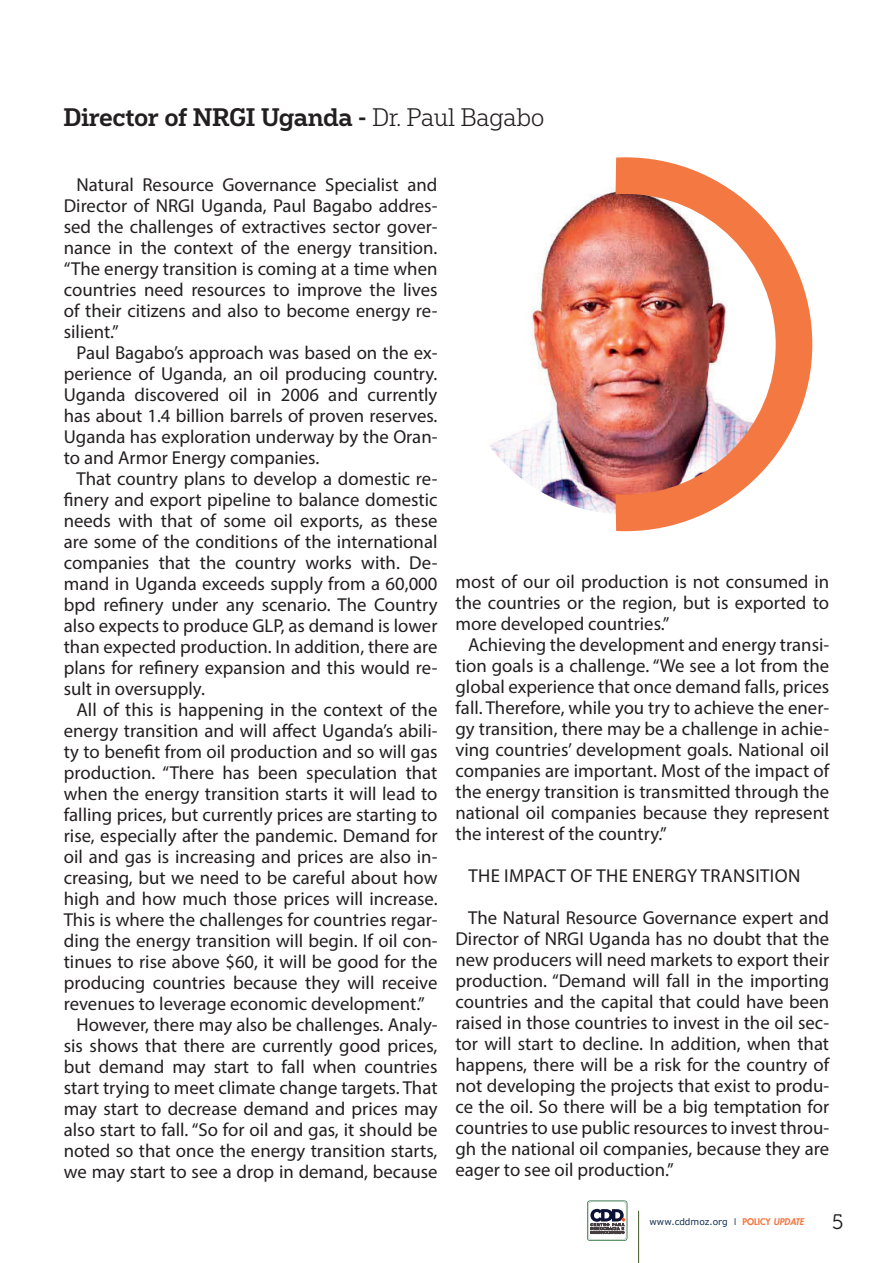
<style>
.page{position:relative;width:893px;height:1263px;background:#fff}
.page>*{position:absolute;margin:0;border:0;box-sizing:border-box;transform-origin:0 0}
.t1{font:500 24px "Popular";color:#231f20}
.t2{font:21px "Museo 300";color:#231f20}
.t3{font:18.75px/21px "Myriad Pro";color:#231f20;text-align:justify}
.t4{font:18.75px "Myriad Pro";letter-spacing:.02em;color:#231f20}
.t5{font:9px "Verdana";color:#102d4e}
.s1{font-weight:300}
.s2{font-family:"Futura LT"}
.s3{font-family:"Futura LT";font-weight:800;color:#f37841}
.s4{font-family:"Futura LT";font-weight:800;font-style:italic;color:#f37841}
</style>
<div class="page">
<hr style="left:638px;top:1211px;width:1px;height:52px;background:#425827">
<svg style="left:587px;top:1200px;width:40px;height:41px"></svg>
<img style="left:455px;top:174px;width:340px;height:340px;border-radius:170px">
<img style="left:615px;top:157px;width:197px;height:374px">
<p class="t1" style="left:64px;top:101px;width:482px">Director of NRGI Uganda - <span class="s1">Dr. Paul Bagabo</span></p>
<p class="t3" style="left:64px;top:173px;width:375px;text-indent:13px">Natural Resource Governance Specialist and Director of NRGI Uganda, Paul Bagabo addres&shy;sed the challenges of extractives sector gover&shy;nance in the context of the energy transition. “The energy transition is coming at a time when countries need resources to improve the lives of their citizens and also to become energy re&shy;silient.”</p>
<p class="t3" style="left:64px;top:341px;width:375px;text-indent:13px">Paul Bagabo’s approach was based on the ex&shy;perience of Uganda, an oil producing country.<br>Uganda discovered oil in 2006 and currently has about 1.4 billion barrels of proven reserves.<br>Uganda has exploration underway by the Oran&shy;to and Armor Energy companies.</p>
<p class="t3" style="left:64px;top:467px;width:375px;text-indent:13px">That country plans to develop a domestic re&shy;finery and export pipeline to balance domestic needs with that of some oil exports, as these are some of the conditions of the international companies that the country works with. De&shy;mand in Uganda exceeds supply from a 60,000 bpd refinery under any scenario. The Country also expects to produce GLP, as demand is lower than expected production. In addition, there are plans for refinery expansion and this would re&shy;sult in oversupply.</p>
<p class="t3" style="left:77px;top:698px;width:362px">All of this is happening in the context of the</p>
<p class="t3" style="left:64px;top:719px;width:375px">energy transition and will affect Uganda’s abili-</p>
<p class="t3" style="left:64px;top:740px;width:375px">ty to benefit from oil production and so will gas</p>
<p class="t3" style="left:64px;top:761px;width:375px">production. “There has been speculation that</p>
<p class="t3" style="left:64px;top:782px;width:375px">when the energy transition starts it will lead to</p>
<p class="t3" style="left:64px;top:803px;width:375px">falling prices, but currently prices are starting to</p>
<p class="t3" style="left:64px;top:824px;width:375px">rise, especially after the pandemic. Demand for</p>
<p class="t3" style="left:64px;top:845px;width:375px">oil and gas is increasing and prices are also in-</p>
<p class="t3" style="left:64px;top:866px;width:375px">creasing, but we need to be careful about how</p>
<p class="t3" style="left:64px;top:887px;width:375px">high and how much those prices will increase.</p>
<p class="t3" style="left:64px;top:908px;width:375px">This is where the challenges for countries regar-</p>
<p class="t3" style="left:64px;top:929px;width:375px">ding the energy transition will begin. If oil con-</p>
<p class="t3" style="left:64px;top:950px;width:375px">tinues to rise above $60, it will be good for the</p>
<p class="t3" style="left:64px;top:971px;width:375px">producing countries because they will receive</p>
<p class="t3" style="left:64px;top:992px;width:362px">revenues to leverage economic development.”</p>
<p class="t3" style="left:77px;top:1013px;width:362px">However, there may also be challenges. Analy-</p>
<p class="t3" style="left:64px;top:1034px;width:375px">sis shows that there are currently good prices,</p>
<p class="t3" style="left:64px;top:1055px;width:375px">but demand may start to fall when countries</p>
<p class="t3" style="left:64px;top:1076px;width:375px">start trying to meet climate change targets. That</p>
<p class="t3" style="left:64px;top:1097px;width:375px">may start to decrease demand and prices may</p>
<p class="t3" style="left:64px;top:1118px;width:375px">also start to fall. “So for oil and gas, it should be</p>
<p class="t3" style="left:64px;top:1139px;width:375px">noted so that once the energy transition starts,</p>
<p class="t3" style="left:64px;top:1160px;width:375px">we may start to see a drop in demand, because</p>
<p class="t3" style="left:455px;top:571px;width:375px">most of our oil production is not consumed in the countries or the region, but is exported to more developed countries.”</p>
<p class="t3" style="left:455px;top:634px;width:375px;text-indent:13px">Achieving the development and energy transi&shy;tion goals is a challenge. “We see a lot from the global experience that once demand falls, prices fall. Therefore, while you try to achieve the ener&shy;gy transition, there may be a challenge in achie&shy;ving countries’ development goals. National oil companies are important. Most of the impact of the energy transition is transmitted through the national oil companies because they represent the interest of the country.”</p>
<p class="t4" style="left:468px;top:864px;width:333px">THE IMPACT OF THE ENERGY TRANSITION</p>
<p class="t3" style="left:455px;top:907px;width:375px;text-indent:13px">The Natural Resource Governance expert and Director of NRGI Uganda has no doubt that the new producers will need markets to export their production. “Demand will fall in the importing countries and the capital that could have been raised in those countries to invest in the oil sec&shy;tor will start to decline. In addition, when that happens, there will be a risk for the country of not developing the projects that exist to produ&shy;ce the oil. So there will be a big temptation for countries to use public resources to invest throu&shy;gh the national oil companies, because they are eager to see oil production.”</p>
<p class="t5" style="left:650px;top:1215px;width:156px">www.cddmoz.org <span class="s2">I</span> <span class="s3">POLICY</span> <span class="s4">UPDATE</span></p>
<p class="t2" style="left:832px;top:1210px;width:13px">5</p>
</div>
